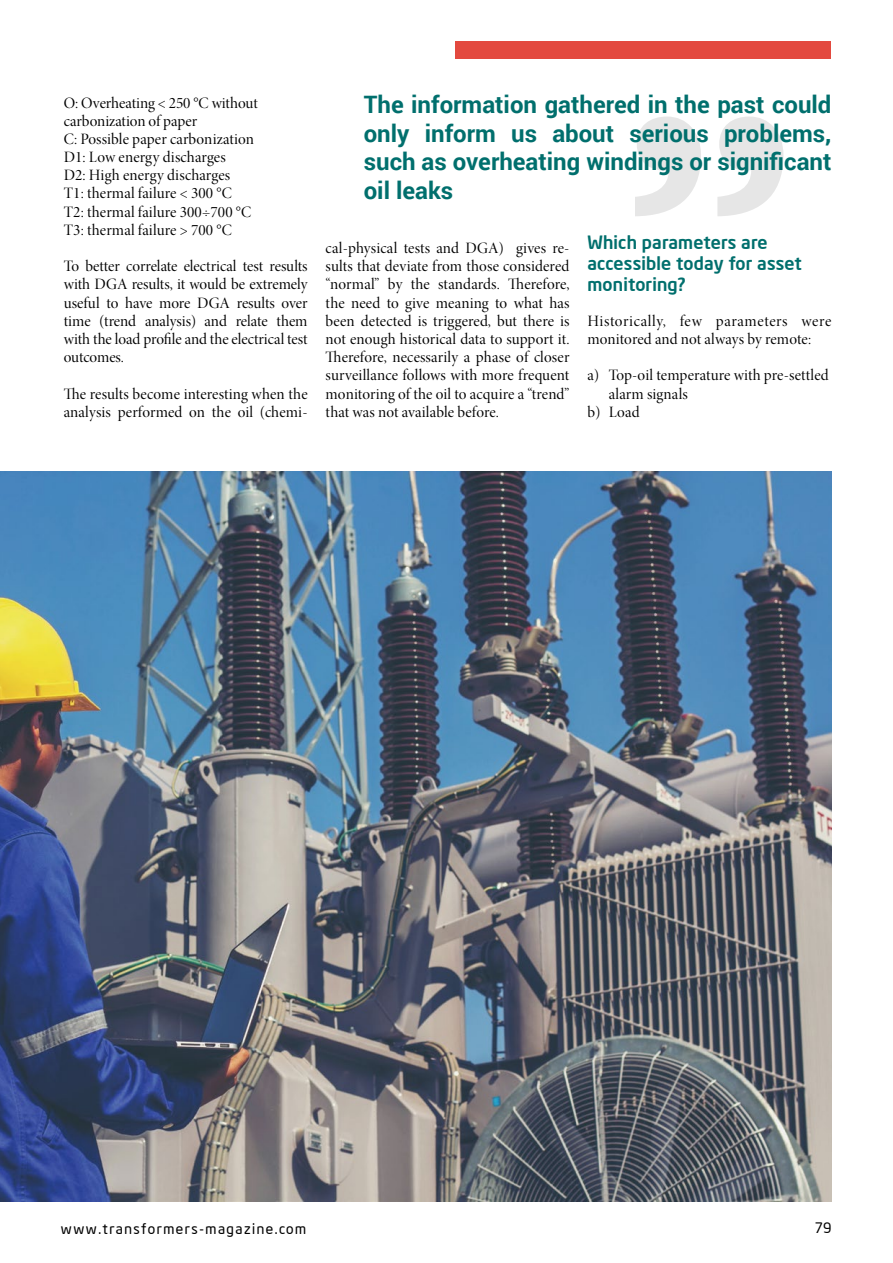
<style>
.page{position:relative;width:893px;height:1263px;background:#fff}
.page>*{position:absolute;margin:0;border:0;box-sizing:border-box;transform-origin:0 0}
.t1{font:700 24px/28.8px "Roboto";color:#006f6d;text-align:justify}
.t2{font:500 18px/21px "Neo Sans Intel";letter-spacing:.01em;color:#006f6d}
.t3{font:15.9px/18.1px "Minion Pro Disp";letter-spacing:.01em;color:#000}
.t4{font:14.25px "Neo Sans Intel";letter-spacing:.11em;color:#000}
</style>
<div class="page">
<svg style="left:635px;top:116px;width:148px;height:100px"></svg>
<img style="left:0;top:471px;width:831px;height:730px">
<div style="left:455px;top:41px;width:376px;height:17px;background:#e3493f"></div>
<p class="t3" style="left:64px;top:94px;width:196px">O: Overheating &lt; 250 °C without carbonization of paper<br>C: Possible paper carbonization<br>D1: Low energy discharges<br>D2: High energy discharges<br>T1: thermal failure &lt; 300 °C<br>T2: thermal failure 300÷700 °C<br>T3: thermal failure &gt; 700 °C</p>
<p class="t3" style="left:64px;top:257px;width:245px;text-align:justify">To better correlate electrical test results with DGA results, it would be extremely useful to have more DGA results over time (trend analysis) and relate them with the load profile and the electrical test outcomes.</p>
<p class="t3" style="left:64px;top:385px;width:245px">The results become interesting when the analysis performed on the oil (chemi-</p>
<h1 class="t1" style="left:364px;top:89px;width:469px">The information gathered in the past could only inform us about serious problems, such as overheating windings or significant oil leaks</h1>
<p class="t3" style="left:326px;top:239px;width:245px;text-align:justify">cal-physical tests and DGA) gives re&shy;sults that deviate from those considered “normal” by the standards. Therefore, the need to give meaning to what has been detected is triggered, but there is not enough historical data to support it.<br>Therefore, necessarily a phase of closer surveillance follows with more frequent monitoring of the oil to acquire a “trend” that was not available before.</p>
<p class="t2" style="left:587px;top:232px;width:216px">Which parameters are accessible today for asset monitoring?</p>
<p class="t3" style="left:587px;top:312px;width:245px">Historically, few parameters were monitored and not always by remote:</p>
<p class="t3" style="left:587px;top:367px;width:243px">a) Top-oil temperature with pre-settled</p>
<p class="t3" style="left:609px;top:385px;width:81px">alarm signals</p>
<p class="t3" style="left:587px;top:403px;width:54px">b) Load</p>
<p class="t4" style="left:61px;top:1220px;width:247px">www.transformers-magazine.com</p>
<p class="t4" style="left:815px;top:1219px;width:18px">79</p>
</div>
